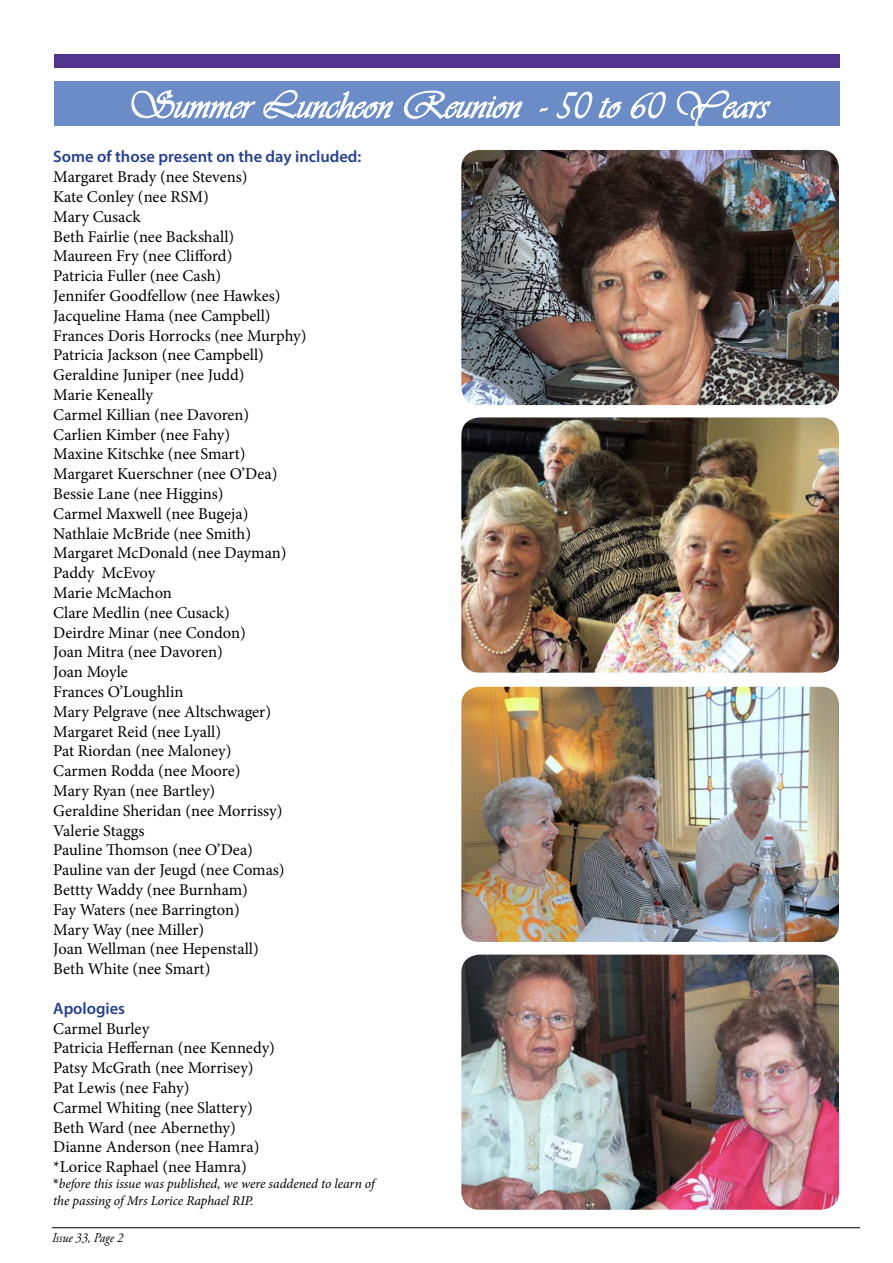
<style>
.page{position:relative;width:893px;height:1263px;background:#fff}
.page>*{position:absolute;margin:0;border:0;box-sizing:border-box;transform-origin:0 0}
.t1{font:39px "Vivaldii";color:#fff}
.t2{font:16.5px/19.8px "Minion Pro";color:#000}
.t3{font:600 16.5px "Myriad Pro";color:#25408f}
.t4{font:italic 13.5px/16.2px "Minion Pro";letter-spacing:-.005em;color:#000}
.t5{font:italic 13.5px "Adobe Garamond Pro";color:#000;scale:.9 1}
.s1{font-family:"Myriad Pro";font-style:normal}
</style>
<div class="page">
<div style="left:54px;top:54px;width:785px;height:13px;background:#50348d"></div>
<div style="left:54px;top:82px;width:785px;height:44px;background:#6c8cc7"></div>
<svg style="left:132px;top:90px;width:124px;height:29px"></svg>
<svg style="left:263px;top:90px;width:130px;height:29px"></svg>
<svg style="left:404px;top:91px;width:118px;height:28px"></svg>
<svg style="left:540px;top:107px;width:8px;height:5px"></svg>
<svg style="left:557px;top:92px;width:35px;height:27px"></svg>
<svg style="left:599px;top:98px;width:23px;height:20px"></svg>
<svg style="left:631px;top:92px;width:35px;height:27px"></svg>
<svg style="left:677px;top:90px;width:94px;height:36px"></svg>
<img style="left:461px;top:150px;width:378px;height:255px">
<img style="left:461px;top:417px;width:378px;height:256px">
<img style="left:461px;top:687px;width:378px;height:255px">
<img style="left:461px;top:954px;width:378px;height:256px">
<hr style="left:52px;top:1227px;width:808px;height:1px;background:#000">
<h1 class="t1" style="left:127px;top:83px;width:642px">Summer Luncheon Reunion - 50 to 60 Years</h1>
<p class="t3" style="left:53px;top:146px;width:310px">Some of those present on the day included:</p>
<p class="t2" style="left:53px;top:167px;width:255px">Margaret Brady (nee Stevens)<br>Kate Conley (nee RSM)<br>Mary Cusack<br>Beth Fairlie (nee Backshall)<br>Maureen Fry (nee Clifford)<br>Patricia Fuller (nee Cash)<br>Jennifer Goodfellow (nee Hawkes)<br>Jacqueline Hama (nee Campbell)<br>Frances Doris Horrocks (nee Murphy)<br>Patricia Jackson (nee Campbell)<br>Geraldine Juniper (nee Judd)<br>Marie Keneally<br>Carmel Killian (nee Davoren)<br>Carlien Kimber (nee Fahy)<br>Maxine Kitschke (nee Smart)<br>Margaret Kuerschner (nee O’Dea)<br>Bessie Lane (nee Higgins)<br>Carmel Maxwell (nee Bugeja)<br>Nathlaie McBride (nee Smith)<br>Margaret McDonald (nee Dayman)<br>Paddy McEvoy<br>Marie McMachon<br>Clare Medlin (nee Cusack)<br>Deirdre Minar (nee Condon)<br>Joan Mitra (nee Davoren)<br>Joan Moyle<br>Frances O’Loughlin<br>Mary Pelgrave (nee Altschwager)<br>Margaret Reid (nee Lyall)<br>Pat Riordan (nee Maloney)<br>Carmen Rodda (nee Moore)<br>Mary Ryan (nee Bartley)<br>Geraldine Sheridan (nee Morrissy)<br>Valerie Staggs<br>Pauline Thomson (nee O’Dea)<br>Pauline van der Jeugd (nee Comas)<br>Bettty Waddy (nee Burnham)<br>Fay Waters (nee Barrington)<br>Mary Way (nee Miller)<br>Joan Wellman (nee Hepenstall)<br>Beth White (nee Smart)</p>
<p class="t3" style="left:53px;top:998px;width:73px">Apologies</p>
<p class="t2" style="left:53px;top:1018px;width:223px">Carmel Burley<br>Patricia Heffernan (nee Kennedy)<br>Patsy McGrath (nee Morrisey)<br>Pat Lewis (nee Fahy)<br>Carmel Whiting (nee Slattery)<br>Beth Ward (nee Abernethy)<br>Dianne Anderson (nee Hamra) *Lorice Raphael (nee Hamra)</p>
<p class="t4" style="left:53px;top:1176px;width:323px"><span class="s1">*</span>before this issue was published, we were saddened to learn of the passing of Mrs Lorice Raphael RIP.</p>
<p class="t5" style="left:52px;top:1230px;width:81px">Issue 33, Page 2</p>
</div>
